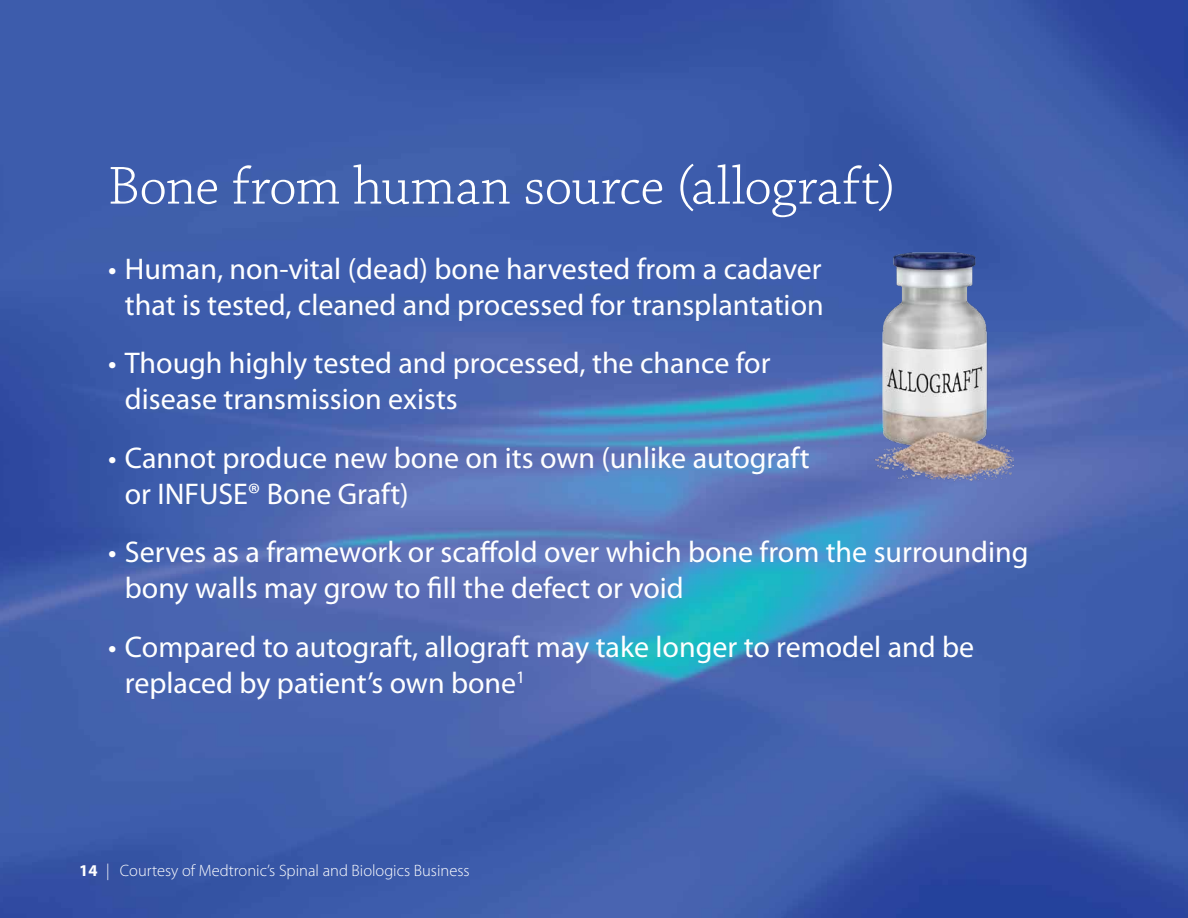
<style>
.page{position:relative;width:1188px;height:918px;background:#fff}
.page>*{position:absolute;margin:0;border:0;box-sizing:border-box;transform-origin:0 0}
.t1{font:300 56.25px "Chaparral Pro";letter-spacing:-.005em;color:#fff}
.t2{font:30px/36px "Myriad Pro";color:#fff}
.t3{font:300 16.5px "Myriad Pro";color:#fff}
.s1{font-weight:700}
</style>
<div class="page">
<img style="left:0;top:0;width:1188px;height:918px">
<img style="left:868px;top:236px;width:145px;height:248px">
<h1 class="t1" style="left:108px;top:155px;width:789px">Bone from human source (allograft)</h1>
<p class="t2" style="left:108px;top:250px;width:717px;text-align:center">• Human, non-vital (dead) bone harvested from a cadaver that is tested, cleaned and processed for transplantation</p>
<p class="t2" style="left:125px;top:345px;width:647px;text-indent:-17px">• Though highly tested and processed, the chance for disease transmission exists</p>
<p class="t2" style="left:125px;top:439px;width:686px;text-indent:-17px">• Cannot produce new bone on its own (unlike autograft or INFUSE® Bone Graft)</p>
<p class="t2" style="left:125px;top:534px;width:905px;text-indent:-17px">• Serves as a framework or scaffold over which bone from the surrounding bony walls may grow to fill the defect or void</p>
<p class="t2" style="left:125px;top:628px;width:851px;text-indent:-17px">• Compared to autograft, allograft may take longer to remodel and be replaced by patient’s own bone<sup>1</sup></p>
<p class="t3" style="left:79px;top:861px;width:392px"><span class="s1">14</span> | Courtesy of Medtronic’s Spinal and Biologics Business</p>
</div>
